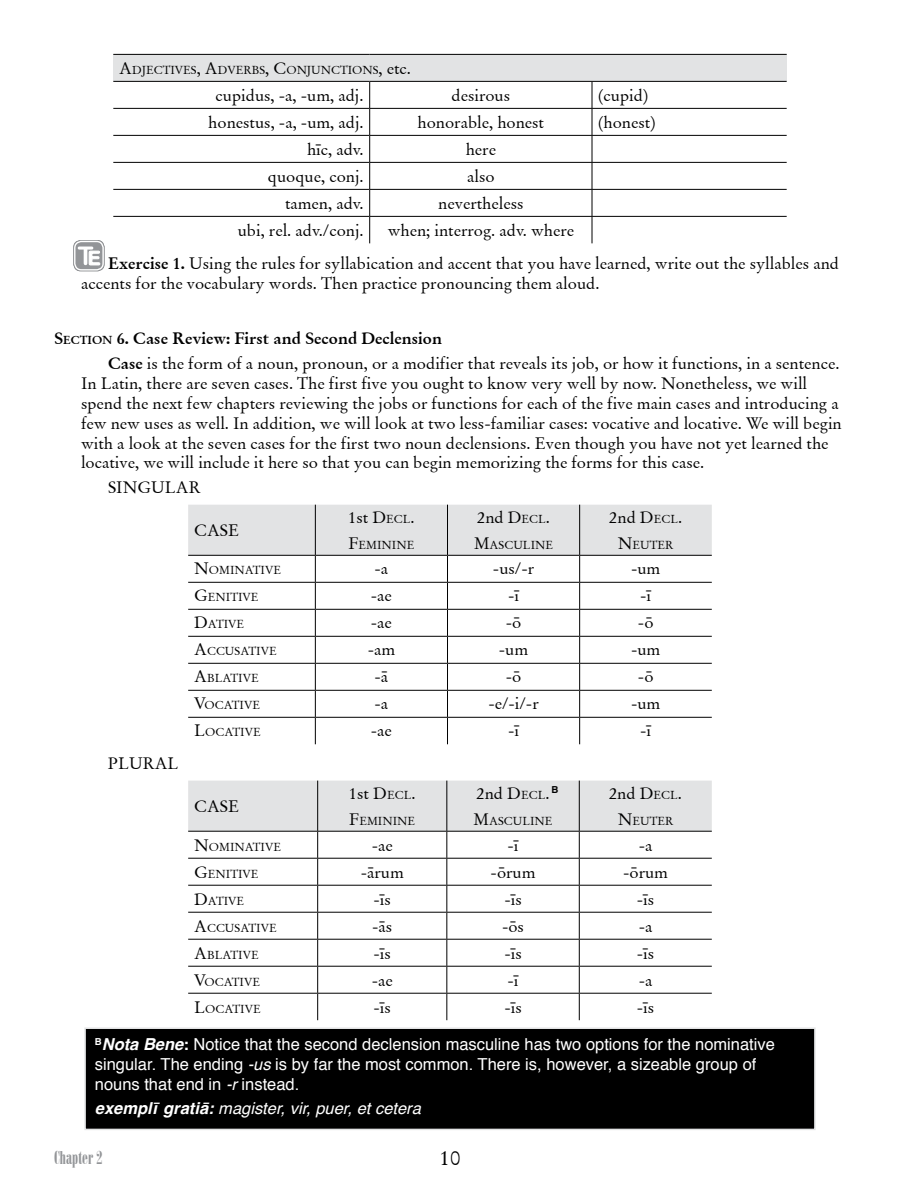
<style>
.page{position:relative;width:918px;height:1188px;background:#fff}
.page>*{position:absolute;margin:0;border:0;box-sizing:border-box;transform-origin:0 0}
.t1{font:21px "Garamond Latin";color:#000}
.t2{font:18px "Onyx BT";color:#939598}
.t3{font:16.5px/19.8px "Garamond Latin";color:#000}
.t4{font:16.5px/19.8px "Helvetica";color:#fff}
.t5{font:italic 16.5px "Helvetica";color:#fff}
.t6{font:11.55px "Garamond Latin";color:#000}
.t7{font:700 9.6px "Helvetica";color:#000}
.s1{font-size:16.5px}
.s2{font-weight:700}
.s3{font-weight:700;font-size:11.55px}
.s4{font-size:11.55px}
.s5{font-style:inherit}
.s6{font-weight:700;font-style:italic}
.s7{font-style:italic}
</style>
<div class="page">
<div style="left:113px;top:54px;width:674px;height:27px;background:#e2e3e4"></div>
<hr style="left:113px;top:54px;width:257px;height:1px;background:#000">
<hr style="left:370px;top:54px;width:222px;height:1px;background:#000">
<hr style="left:592px;top:54px;width:195px;height:1px;background:#000">
<hr style="left:113px;top:81px;width:257px;height:1px;background:#000">
<hr style="left:370px;top:81px;width:222px;height:1px;background:#000">
<hr style="left:592px;top:81px;width:195px;height:1px;background:#000">
<hr style="left:113px;top:108px;width:257px;height:1px;background:#000">
<hr style="left:370px;top:108px;width:222px;height:1px;background:#000">
<hr style="left:592px;top:108px;width:195px;height:1px;background:#000">
<hr style="left:113px;top:135px;width:257px;height:1px;background:#000">
<hr style="left:370px;top:135px;width:222px;height:1px;background:#000">
<hr style="left:592px;top:135px;width:195px;height:1px;background:#000">
<hr style="left:113px;top:162px;width:257px;height:1px;background:#000">
<hr style="left:370px;top:162px;width:222px;height:1px;background:#000">
<hr style="left:592px;top:162px;width:195px;height:1px;background:#000">
<hr style="left:113px;top:189px;width:257px;height:1px;background:#000">
<hr style="left:370px;top:189px;width:222px;height:1px;background:#000">
<hr style="left:592px;top:189px;width:195px;height:1px;background:#000">
<hr style="left:113px;top:216px;width:257px;height:1px;background:#000">
<hr style="left:370px;top:216px;width:222px;height:1px;background:#000">
<hr style="left:592px;top:216px;width:195px;height:1px;background:#000">
<svg style="left:369px;top:82px;width:1px;height:161px"></svg>
<svg style="left:592px;top:82px;width:1px;height:161px"></svg>
<svg style="left:188px;top:505px;width:524px;height:239px"></svg>
<svg style="left:188px;top:781px;width:524px;height:239px"></svg>
<div style="left:85px;top:1028px;width:730px;height:101px;background:#000"></div>
<div style="left:84px;top:1028px;width:732px;height:102px;border:2px solid #e2e3e4"></div>
<svg style="left:73px;top:240px;width:32px;height:31px"></svg>
<p class="t6" style="left:119px;top:63px;width:293px"><span class="s1">A</span>DJECTIVES<span class="s1">, A</span>DVERBS<span class="s1">, C</span>ONJUNCTIONS<span class="s1">, etc.</span></p>
<p class="t3" style="left:216px;top:86px;width:150px">cupidus, -a, -um, adj.</p>
<p class="t3" style="left:452px;top:86px;width:60px">desirous</p>
<p class="t3" style="left:598px;top:86px;width:52px">(cupid)</p>
<p class="t3" style="left:208px;top:113px;width:157px">honestus, -a, -um, adj.</p>
<p class="t3" style="left:418px;top:113px;width:128px">honorable, honest</p>
<p class="t3" style="left:598px;top:113px;width:59px">(honest)</p>
<p class="t3" style="left:307px;top:140px;width:58px">hïc, adv.</p>
<p class="t3" style="left:466px;top:140px;width:32px">here</p>
<p class="t3" style="left:268px;top:167px;width:97px">quoque, conj.</p>
<p class="t3" style="left:467px;top:167px;width:29px">also</p>
<p class="t3" style="left:285px;top:194px;width:80px">tamen, adv.</p>
<p class="t3" style="left:438px;top:194px;width:87px">nevertheless</p>
<p class="t3" style="left:238px;top:221px;width:127px">ubi, rel. adv./conj.</p>
<p class="t3" style="left:108px;top:214px;width:733px;line-height:32.8px;text-indent:280px">when; interrog. adv. where<br><span class="s2">Exercise 1.</span> Using the rules for syllabication and accent that you have learned, write out the syllables and</p>
<p class="t3" style="left:81px;top:273px;width:520px">accents for the vocabulary words. Then practice pronouncing them aloud.</p>
<p class="t3" style="left:108px;top:325px;width:733px;line-height:25.8px;text-indent:-54px"><span class="s2">S</span><span class="s3">ECTION</span> <span class="s2">6.</span> <span class="s2">Case Review: First and Second Declension<br>Case</span> is the form of a noun, pronoun, or a modifier that reveals its job, or how it functions, in a sentence.</p>
<p class="t3" style="left:81px;top:374px;width:762px">In Latin, there are seven cases. The first five you ought to know very well by now. Nonetheless, we will spend the next few chapters reviewing the jobs or functions for each of the five main cases and introducing a few new uses as well. In addition, we will look at two less-familiar cases: vocative and locative. We will begin with a look at the seven cases for the first two noun declensions. Even though you have not yet learned the locative, we will include it here so that you can begin memorizing the forms for this case.</p>
<p class="t3" style="left:108px;top:477px;width:22px">Singular</p>
<p class="t3" style="left:194px;top:521px;width:25px">Case</p>
<p class="t3" style="left:477px;top:508px;width:74px">2nd D<span class="s4">ECL</span><span class="s5">.</span></p>
<p class="t6" style="left:474px;top:538px;width:81px"><span class="s1">M</span>ASCULINE</p>
<p class="t3" style="left:609px;top:508px;width:74px">2nd D<span class="s4">ECL</span><span class="s5">.</span></p>
<p class="t6" style="left:618px;top:538px;width:57px"><span class="s1">N</span>EUTER</p>
<p class="t3" style="left:348px;top:508px;width:68px">1st D<span class="s4">ECL</span><span class="s5">.</span></p>
<p class="t6" style="left:348px;top:538px;width:67px"><span class="s1">F</span>EMININE</p>
<p class="t3" style="left:108px;top:753px;width:23px">Plural</p>
<p class="t6" style="left:194px;top:563px;width:88px"><span class="s1">N</span>OMINATIVE</p>
<p class="t3" style="left:375px;top:559px;width:15px">-a</p>
<p class="t3" style="left:493px;top:559px;width:43px">-us/-r</p>
<p class="t3" style="left:631px;top:559px;width:31px">-um</p>
<p class="t6" style="left:194px;top:590px;width:66px"><span class="s1">G</span>ENITIVE</p>
<p class="t3" style="left:371px;top:586px;width:23px">-ae</p>
<p class="t3" style="left:508px;top:586px;width:13px">-ï</p>
<p class="t3" style="left:640px;top:586px;width:13px">-ï</p>
<p class="t6" style="left:194px;top:617px;width:52px"><span class="s1">D</span>ATIVE</p>
<p class="t3" style="left:371px;top:613px;width:23px">-ae</p>
<p class="t3" style="left:506px;top:613px;width:17px">-ö</p>
<p class="t3" style="left:638px;top:613px;width:17px">-ö</p>
<p class="t6" style="left:194px;top:644px;width:84px"><span class="s1">A</span>CCUSATIVE</p>
<p class="t3" style="left:368px;top:640px;width:29px">-am</p>
<p class="t3" style="left:499px;top:640px;width:31px">-um</p>
<p class="t3" style="left:631px;top:640px;width:31px">-um</p>
<p class="t6" style="left:194px;top:671px;width:66px"><span class="s1">A</span>BLATIVE</p>
<p class="t3" style="left:375px;top:667px;width:15px">-ä</p>
<p class="t3" style="left:506px;top:667px;width:17px">-ö</p>
<p class="t3" style="left:638px;top:667px;width:17px">-ö</p>
<p class="t6" style="left:194px;top:698px;width:67px"><span class="s1">V</span>OCATIVE</p>
<p class="t3" style="left:375px;top:694px;width:15px">-a</p>
<p class="t3" style="left:488px;top:694px;width:52px">-e/-i/-r</p>
<p class="t3" style="left:631px;top:694px;width:31px">-um</p>
<p class="t6" style="left:194px;top:725px;width:68px"><span class="s1">L</span>OCATIVE</p>
<p class="t3" style="left:371px;top:721px;width:23px">-ae</p>
<p class="t3" style="left:508px;top:721px;width:13px">-ï</p>
<p class="t3" style="left:640px;top:721px;width:13px">-ï</p>
<p class="t3" style="left:194px;top:797px;width:25px">Case</p>
<p class="t3" style="left:349px;top:784px;width:68px">1st D<span class="s4">ECL</span><span class="s5">.</span></p>
<p class="t6" style="left:349px;top:814px;width:67px"><span class="s1">F</span>EMININE</p>
<p class="t7" style="left:552px;top:781px;width:8px">B</p>
<p class="t3" style="left:477px;top:784px;width:74px">2nd D<span class="s4">ECL</span><span class="s5">.</span></p>
<p class="t6" style="left:474px;top:814px;width:81px"><span class="s1">M</span>ASCULINE</p>
<p class="t3" style="left:609px;top:784px;width:74px">2nd D<span class="s4">ECL</span><span class="s5">.</span></p>
<p class="t6" style="left:618px;top:814px;width:57px"><span class="s1">N</span>EUTER</p>
<p class="t6" style="left:194px;top:840px;width:88px"><span class="s1">N</span>OMINATIVE</p>
<p class="t3" style="left:372px;top:836px;width:23px">-ae</p>
<p class="t3" style="left:508px;top:836px;width:13px">-ï</p>
<p class="t3" style="left:639px;top:836px;width:15px">-a</p>
<p class="t6" style="left:194px;top:867px;width:66px"><span class="s1">G</span>ENITIVE</p>
<p class="t3" style="left:361px;top:863px;width:45px">-ärum</p>
<p class="t3" style="left:491px;top:863px;width:46px">-örum</p>
<p class="t3" style="left:623px;top:863px;width:46px">-örum</p>
<p class="t6" style="left:194px;top:894px;width:52px"><span class="s1">D</span>ATIVE</p>
<p class="t3" style="left:374px;top:890px;width:19px">-ïs</p>
<p class="t3" style="left:504px;top:890px;width:19px">-ïs</p>
<p class="t3" style="left:637px;top:890px;width:19px">-ïs</p>
<p class="t6" style="left:194px;top:921px;width:84px"><span class="s1">A</span>CCUSATIVE</p>
<p class="t3" style="left:372px;top:917px;width:22px">-äs</p>
<p class="t3" style="left:502px;top:917px;width:24px">-ös</p>
<p class="t3" style="left:639px;top:917px;width:15px">-a</p>
<p class="t6" style="left:194px;top:948px;width:66px"><span class="s1">A</span>BLATIVE</p>
<p class="t3" style="left:374px;top:944px;width:19px">-ïs</p>
<p class="t3" style="left:504px;top:944px;width:19px">-ïs</p>
<p class="t3" style="left:637px;top:944px;width:19px">-ïs</p>
<p class="t6" style="left:194px;top:975px;width:67px"><span class="s1">V</span>OCATIVE</p>
<p class="t3" style="left:372px;top:971px;width:23px">-ae</p>
<p class="t3" style="left:508px;top:971px;width:13px">-ï</p>
<p class="t3" style="left:639px;top:971px;width:15px">-a</p>
<p class="t6" style="left:194px;top:1002px;width:68px"><span class="s1">L</span>OCATIVE</p>
<p class="t3" style="left:374px;top:998px;width:19px">-ïs</p>
<p class="t3" style="left:504px;top:998px;width:19px">-ïs</p>
<p class="t3" style="left:637px;top:998px;width:19px">-ïs</p>
<p class="t4" style="left:95px;top:1035px;width:682px"><sup>B</sup><span class="s6">Nota Bene</span><span class="s2">:</span> Notice that the second declension masculine has two options for the nominative singular. The ending <span class="s7">-us</span> is by far the most common. There is, however, a sizeable group of nouns that end in <span class="s7">-r</span> instead.</p>
<p class="t5" style="left:95px;top:1096px;width:328px"><span class="s2">exemplī gratiā:</span> magister, vir, puer, et cetera</p>
<p class="t2" style="left:54px;top:1147px;width:50px">Chapter 2</p>
<p class="t1" style="left:440px;top:1145px;width:22px">10</p>
</div>
